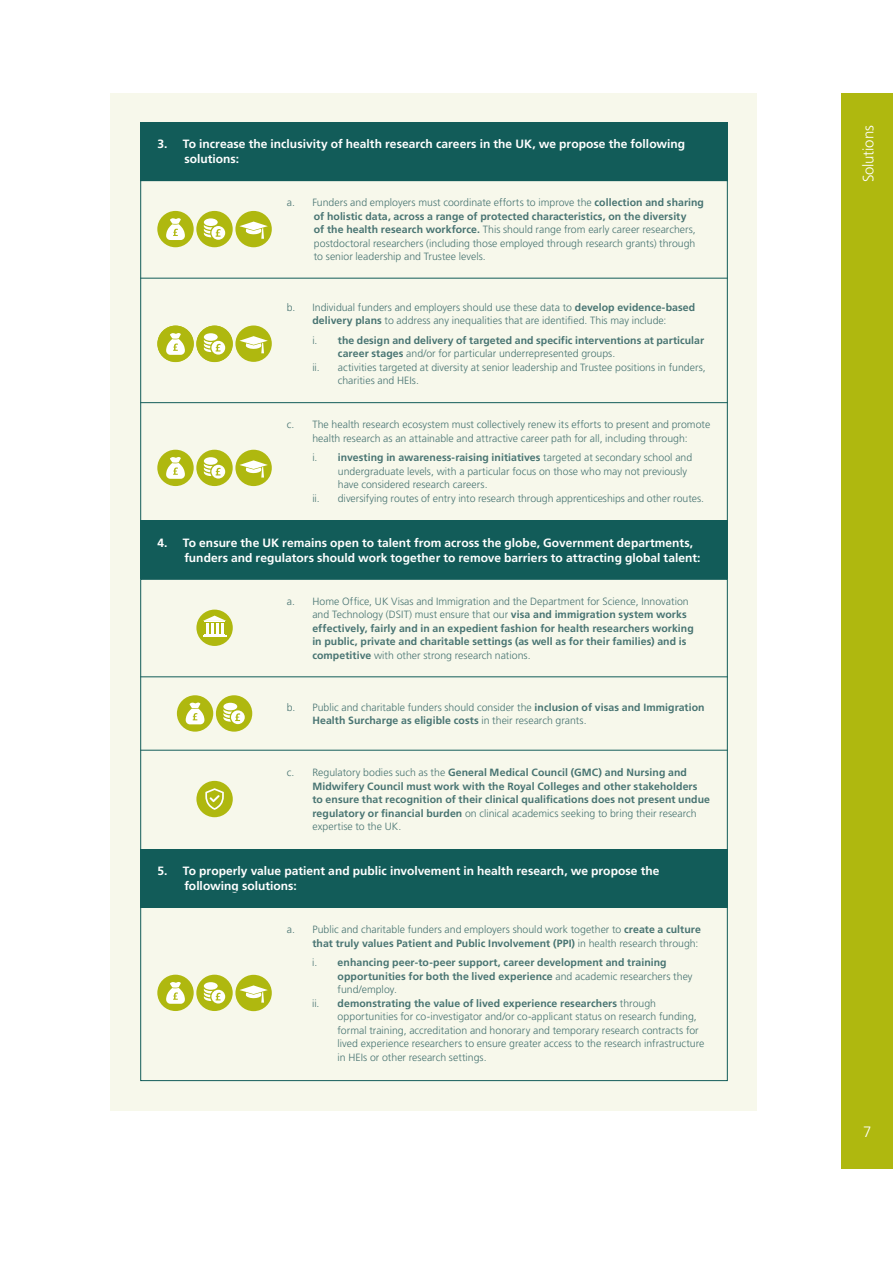
<style>
.page{position:relative;width:893px;height:1263px;background:#fff}
.page>*{position:absolute;margin:0;border:0;box-sizing:border-box;transform-origin:0 0}
.t1{font:300 15px "Frutiger LT Std";letter-spacing:-.01em;color:#fff}
.t2{font:700 12px/15px "Frutiger LT Std";letter-spacing:.005em;color:#fff}
.t3{font:300 10.5px/13.5px "Frutiger LT Std";color:#487472}
.t4{font:700 10.5px/13.5px "Frutiger LT Std";letter-spacing:.005em;color:#487472}
.s1{font-weight:700}
.s2{font-weight:300}
</style>
<div class="page">
<div style="left:111px;top:94px;width:646px;height:1017px;background:#f7f8eb"></div>
<div style="left:842px;top:94px;width:51px;height:1075px;background:#afb80f"></div>
<div style="left:140px;top:122px;width:588px;height:58px;background:#125c59"></div>
<div style="left:140px;top:521px;width:588px;height:58px;background:#125c59"></div>
<div style="left:140px;top:849px;width:588px;height:58px;background:#125c59"></div>
<div style="left:140px;top:579px;width:588px;height:271px;border:1px solid #125c59"></div>
<div style="left:140px;top:891px;width:588px;height:190px;border:1px solid #125c59"></div>
<hr style="left:140px;top:278px;width:588px;height:1px;background:#125c59">
<hr style="left:140px;top:402px;width:588px;height:1px;background:#125c59">
<hr style="left:140px;top:676px;width:588px;height:1px;background:#125c59">
<hr style="left:140px;top:750px;width:588px;height:1px;background:#125c59">
<div style="left:235px;top:211px;width:37px;height:36px;background:#afb80f;border-radius:50%"></div>
<svg style="left:239px;top:222px;width:29px;height:17px"></svg>
<div style="left:235px;top:325px;width:37px;height:37px;background:#afb80f;border-radius:50%"></div>
<svg style="left:239px;top:336px;width:29px;height:17px"></svg>
<svg style="left:157px;top:325px;width:37px;height:37px"></svg>
<svg style="left:196px;top:325px;width:37px;height:37px"></svg>
<div style="left:235px;top:450px;width:37px;height:36px;background:#afb80f;border-radius:50%"></div>
<svg style="left:239px;top:460px;width:29px;height:17px"></svg>
<div style="left:196px;top:610px;width:37px;height:36px;background:#afb80f;border-radius:50%"></div>
<hr style="left:203px;top:635px;width:23px;height:2px;background:#fff">
<svg style="left:203px;top:616px;width:23px;height:19px"></svg>
<div style="left:196px;top:781px;width:37px;height:36px;background:#afb80f;border-radius:50%"></div>
<svg style="left:205px;top:788px;width:19px;height:22px"></svg>
<div style="left:235px;top:975px;width:37px;height:36px;background:#afb80f;border-radius:50%"></div>
<svg style="left:239px;top:985px;width:29px;height:18px"></svg>
<div style="left:196px;top:211px;width:37px;height:36px;background:#afb80f;border-radius:50%"></div>
<div style="left:204px;top:218px;width:14px;height:8px;background:#fff;border-radius:50%"></div>
<svg style="left:204px;top:225px;width:21px;height:15px"></svg>
<div style="left:196px;top:326px;width:37px;height:36px;background:#afb80f;border-radius:50%"></div>
<svg style="left:204px;top:333px;width:21px;height:22px"></svg>
<div style="left:157px;top:211px;width:37px;height:36px;background:#afb80f;border-radius:50%"></div>
<svg style="left:166px;top:218px;width:19px;height:22px"></svg>
<div style="left:157px;top:326px;width:37px;height:36px;background:#afb80f;border-radius:50%"></div>
<svg style="left:166px;top:333px;width:19px;height:22px"></svg>
<div style="left:196px;top:450px;width:37px;height:36px;background:#afb80f;border-radius:50%"></div>
<div style="left:204px;top:457px;width:14px;height:8px;background:#fff;border-radius:50%"></div>
<svg style="left:204px;top:464px;width:21px;height:15px"></svg>
<div style="left:157px;top:450px;width:37px;height:36px;background:#afb80f;border-radius:50%"></div>
<svg style="left:166px;top:457px;width:19px;height:22px"></svg>
<div style="left:216px;top:695px;width:36px;height:37px;background:#afb80f;border-radius:50%"></div>
<div style="left:223px;top:703px;width:14px;height:7px;background:#fff;border-radius:50%"></div>
<svg style="left:223px;top:709px;width:22px;height:15px"></svg>
<div style="left:177px;top:695px;width:36px;height:37px;background:#afb80f;border-radius:50%"></div>
<svg style="left:186px;top:702px;width:18px;height:22px"></svg>
<div style="left:196px;top:975px;width:37px;height:36px;background:#afb80f;border-radius:50%"></div>
<div style="left:204px;top:982px;width:14px;height:8px;background:#fff;border-radius:50%"></div>
<svg style="left:204px;top:989px;width:21px;height:14px"></svg>
<div style="left:157px;top:975px;width:37px;height:36px;background:#afb80f;border-radius:50%"></div>
<svg style="left:166px;top:982px;width:19px;height:22px"></svg>
<p class="t2" style="left:184px;top:137px;width:502px;text-indent:-27px">3. To increase the inclusivity of health research careers in the UK, we propose the following solutions:</p>
<p class="t3" style="left:314px;top:196px;width:392px;text-indent:-27px">a. Funders and employers must coordinate efforts to improve the <span class="s1">collection and sharing of holistic data, across a range of protected characteristics, on the diversity<br>of the health research workforce.</span> This should range from early career researchers, postdoctoral researchers (including those employed through research grants) through to senior leadership and Trustee levels.</p>
<p class="t3" style="left:287px;top:301px;width:410px;text-align:center">b. Individual funders and employers should use these data to <span class="s1">develop evidence-based delivery plans</span> to address any inequalities that are identified. This may include:</p>
<p class="t4" style="left:312px;top:333px;width:393px"><span class="s2">i.</span> the design and delivery of targeted and specific interventions at particular</p>
<p class="t3" style="left:338px;top:347px;width:279px"><span class="s1">career stages</span> and/or for particular underrepresented groups.</p>
<p class="t3" style="left:312px;top:361px;width:395px">ii. activities targeted at diversity at senior leadership and Trustee positions in funders,</p>
<p class="t3" style="left:338px;top:374px;width:83px">charities and HEIs.</p>
<p class="t3" style="left:287px;top:418px;width:425px;text-align:center">c. The health research ecosystem must collectively renew its efforts to present and promote health research as an attainable and attractive career path for all, including through:</p>
<p class="t4" style="left:312px;top:451px;width:381px"><span class="s2">i.</span> investing in awareness-raising initiatives <span class="s2">targeted at secondary school and</span></p>
<p class="t3" style="left:338px;top:465px;width:351px">undergraduate levels, with a particular focus on those who may not previously</p>
<p class="t3" style="left:338px;top:478px;width:151px">have considered research careers.</p>
<p class="t3" style="left:312px;top:492px;width:393px">ii. diversifying routes of entry into research through apprenticeships and other routes.</p>
<p class="t2" style="left:184px;top:535px;width:518px;text-indent:-27px">4. To ensure the UK remains open to talent from across the globe, Government departments, funders and regulators should work together to remove barriers to attracting global talent:</p>
<p class="t4" style="left:312px;top:594px;width:383px;text-indent:-26px"><span class="s2">a. Home Office, UK Visas and Immigration and the Department for Science, Innovation and Technology (DSIT) must ensure that our</span> visa and immigration system works effectively, fairly and in an expedient fashion for health researchers working in public, private and charitable settings (as well as for their families) and is competitive <span class="s2">with other strong research nations.</span></p>
<p class="t3" style="left:312px;top:700px;width:394px;text-indent:-26px">b. Public and charitable funders should consider the <span class="s1">inclusion of visas and Immigration<br>Health Surcharge as eligible costs</span> in their research grants.</p>
<p class="t4" style="left:312px;top:766px;width:399px;text-indent:-26px"><span class="s2">c. Regulatory bodies such as the</span> General Medical Council (GMC) and Nursing and Midwifery Council must work with the Royal Colleges and other stakeholders to ensure that recognition of their clinical qualifications does not present undue regulatory or financial burden <span class="s2">on clinical academics seeking to bring their research expertise to the UK.</span></p>
<p class="t2" style="left:184px;top:864px;width:477px;text-indent:-27px">5. To properly value patient and public involvement in health research, we propose the following solutions:</p>
<p class="t3" style="left:287px;top:923px;width:415px;text-align:right">a. Public and charitable funders and employers should work together to <span class="s1">create a culture that truly values Patient and Public Involvement (PPI)</span> in health research through:</p>
<p class="t4" style="left:312px;top:956px;width:356px"><span class="s2">i.</span> enhancing peer-to-peer support, career development and training</p>
<p class="t4" style="left:338px;top:969px;width:356px">opportunities for both the lived experience <span class="s2">and academic researchers they</span></p>
<p class="t3" style="left:338px;top:983px;width:61px">fund/employ.</p>
<p class="t4" style="left:312px;top:996px;width:345px"><span class="s2">ii.</span> demonstrating the value of lived experience researchers <span class="s2">through</span></p>
<p class="t3" style="left:338px;top:1010px;width:361px">opportunities for co-investigator and/or co-applicant status on research funding,</p>
<p class="t3" style="left:338px;top:1023px;width:363px">formal training, accreditation and honorary and temporary research contracts for</p>
<p class="t3" style="left:338px;top:1037px;width:368px">lived experience researchers to ensure greater access to the research infrastructure</p>
<p class="t3" style="left:338px;top:1050px;width:151px">in HEIs or other research settings.</p>
<h1 class="t1" style="left:860px;top:182px;width:59px;rotate:-90deg">Solutions</h1>
<h1 class="t1" style="left:863px;top:1123px;width:10px">7</h1>
</div>
